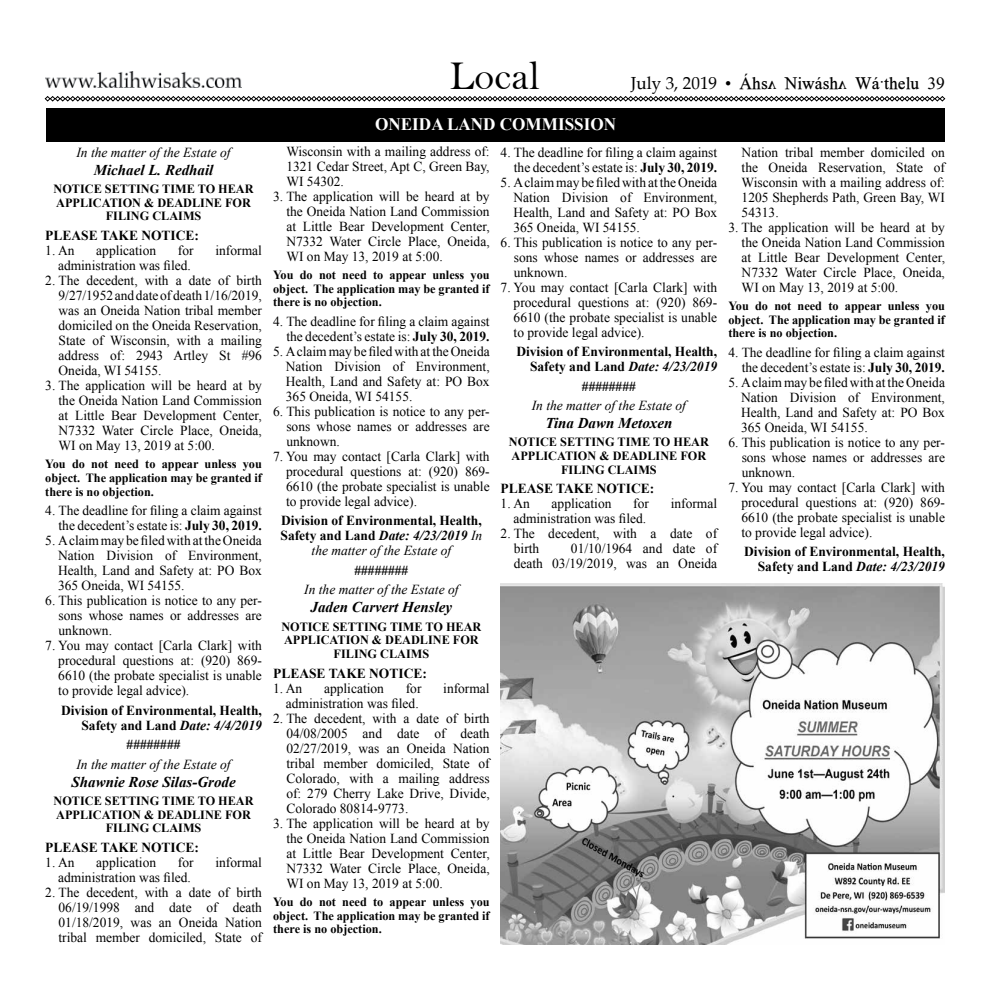
<style>
.page{position:relative;width:990px;height:990px;background:#fff}
.page>*{position:absolute;margin:0;border:0;box-sizing:border-box;transform-origin:0 0}
.t1{font:41.25px "Bell";color:#000}
.t2{font:17.5px "Oneida";color:#000}
.t3{font:700 17.5px "Times New Roman";color:#fff}
.t4{font:italic 700 15px "Times New Roman";color:#000}
.t5{font:13.75px/15px "Times New Roman";color:#000;text-align:justify}
.t6{font:700 13.75px/15px "Times New Roman";color:#000;text-align:right}
.t7{font:italic 13.75px "Times New Roman";color:#000}
.t8{font:700 12.5px/13.8px "Times New Roman";color:#000;text-align:center}
.s1{font-weight:700}
.s2{font-style:italic}
.s3{font-family:"Palatino"}
.s4{font-weight:400;font-style:italic}
</style>
<div class="page">
<img style="left:45px;top:72px;width:197px;height:15px">
<svg style="left:45px;top:96px;width:900px;height:6px"></svg>
<div style="left:46px;top:108px;width:899px;height:33px;background:#000"></div>
<img style="left:501px;top:583px;width:444px;height:362px">
<p class="t7" style="left:77px;top:143px;width:156px">In the matter of the Estate of</p>
<p class="t4" style="left:94px;top:159px;width:121px">Michael L. Redhail</p>
<p class="t8" style="left:54px;top:181px;width:202px">NOTICE SETTING TIME TO HEAR<br>APPLICATION &amp; DEADLINE FOR<br>FILING CLAIMS</p>
<p class="t6" style="left:45px;top:227px;width:155px">PLEASE TAKE NOTICE:</p>
<p class="t5" style="left:45px;top:243px;width:31px">1. An</p>
<p class="t5" style="left:96px;top:243px;width:61px">application</p>
<p class="t5" style="left:178px;top:243px;width:17px">for</p>
<p class="t5" style="left:215px;top:243px;width:48px">informal</p>
<p class="t5" style="left:58px;top:258px;width:134px">administration was filed.</p>
<p class="t5" style="left:59px;top:273px;width:205px;text-indent:-13px">2. The decedent, with a date of birth 9/27/1952 and date of death 1/16/2019, was an Oneida Nation tribal member domiciled on the Oneida Reservation, State of Wisconsin, with a mailing address of: 2943 Artley St #96<br>Oneida, WI 54155.</p>
<p class="t5" style="left:59px;top:378px;width:205px;text-indent:-13px">3. The application will be heard at by the Oneida Nation Land Commission at Little Bear Development Center, N7332 Water Circle Place, Oneida, WI on May 13, 2019 at 5:00.</p>
<p class="t8" style="left:45px;top:457px;width:218px;text-align:justify">You do not need to appear unless you object. The application may be granted if there is no objection.</p>
<p class="t5" style="left:45px;top:503px;width:218px;text-align:right">4. The deadline for filing a claim against the decedent’s estate is: <span class="s1">July 30, 2019.</span></p>
<p class="t5" style="left:58px;top:533px;width:205px;text-indent:-13px">5. A claim may be filed with at the Oneida Nation Division of Environment, Health, Land and Safety at: PO Box 365 Oneida, WI 54155.</p>
<p class="t5" style="left:59px;top:593px;width:205px;text-indent:-13px">6. This publication is notice to any per&shy;sons whose names or addresses are unknown.</p>
<p class="t5" style="left:58px;top:638px;width:205px;text-indent:-13px">7. You may contact [Carla Clark] with procedural questions at: (920) 869- 6610 (the probate specialist is unable to provide legal advice).</p>
<p class="t6" style="left:61px;top:702px;width:202px">Division of Environmental, Health,<br>Safety and Land <span class="s2">Date: 4/4/2019</span></p>
<p class="t6" style="left:127px;top:737px;width:55px">########</p>
<p class="t7" style="left:76px;top:755px;width:156px">In the matter of the Estate of</p>
<p class="t4" style="left:71px;top:771px;width:166px">Shawnie Rose Silas-Grode</p>
<p class="t8" style="left:54px;top:793px;width:202px">NOTICE SETTING TIME TO HEAR<br>APPLICATION &amp; DEADLINE FOR<br>FILING CLAIMS</p>
<p class="t6" style="left:45px;top:839px;width:155px">PLEASE TAKE NOTICE:</p>
<p class="t5" style="left:45px;top:855px;width:31px">1. An</p>
<p class="t5" style="left:96px;top:855px;width:61px">application</p>
<p class="t5" style="left:178px;top:855px;width:17px">for</p>
<p class="t5" style="left:215px;top:855px;width:48px">informal</p>
<p class="t5" style="left:58px;top:870px;width:134px">administration was filed.</p>
<p class="t5" style="left:59px;top:885px;width:205px;text-indent:-13px">2. The decedent, with a date of birth 06/19/1998 and date of death 01/18/2019, was an Oneida Nation tribal member domiciled, State of</p>
<h1 class="t1" style="left:450px;top:52px;width:92px">Local</h1>
<p class="t2" style="left:631px;top:73px;width:316px"><span class="s3">July 3, 2019</span> • Áhs&lt; Niw@sh&lt; W@=thelu 39</p>
<p class="t3" style="left:375px;top:113px;width:243px">ONEIDA LAND COMMISSION</p>
<p class="t5" style="left:501px;top:144px;width:218px;text-align:right">4. The deadline for filing a claim against the decedent’s estate is: <span class="s1">July 30, 2019.</span></p>
<p class="t5" style="left:513px;top:174px;width:205px;text-indent:-13px">5. A claim may be filed with at the Oneida Nation Division of Environment, Health, Land and Safety at: PO Box 365 Oneida, WI 54155.</p>
<p class="t5" style="left:514px;top:234px;width:205px;text-indent:-13px">6. This publication is notice to any per&shy;sons whose names or addresses are unknown.</p>
<p class="t5" style="left:514px;top:279px;width:205px;text-indent:-13px">7. You may contact [Carla Clark] with procedural questions at: (920) 869- 6610 (the probate specialist is unable to provide legal advice).</p>
<p class="t6" style="left:516px;top:344px;width:202px">Division of Environmental, Health,<br>Safety and Land <span class="s2">Date: 4/23/2019</span></p>
<p class="t6" style="left:582px;top:378px;width:55px">########</p>
<p class="t7" style="left:532px;top:396px;width:156px">In the matter of the Estate of</p>
<p class="t4" style="left:545px;top:413px;width:128px">Tina Dawn Metoxen</p>
<p class="t8" style="left:509px;top:435px;width:202px">NOTICE SETTING TIME TO HEAR<br>APPLICATION &amp; DEADLINE FOR<br>FILING CLAIMS</p>
<p class="t6" style="left:501px;top:481px;width:155px">PLEASE TAKE NOTICE:</p>
<p class="t5" style="left:501px;top:496px;width:31px">1. An</p>
<p class="t5" style="left:552px;top:496px;width:61px">application</p>
<p class="t5" style="left:633px;top:496px;width:17px">for</p>
<p class="t5" style="left:671px;top:496px;width:48px">informal</p>
<p class="t5" style="left:513px;top:511px;width:134px">administration was filed.</p>
<p class="t5" style="left:514px;top:526px;width:205px;text-indent:-13px">2. The decedent, with a date of birth</p>
<p class="t5" style="left:286px;top:143px;width:205px">Wisconsin with a mailing address of:<br>1321 Cedar Street, Apt C, Green Bay, WI 54302.</p>
<p class="t5" style="left:286px;top:188px;width:205px;text-indent:-13px">3. The application will be heard at by the Oneida Nation Land Commission at Little Bear Development Center, N7332 Water Circle Place, Oneida, WI on May 13, 2019 at 5:00.</p>
<p class="t8" style="left:273px;top:268px;width:218px;text-align:justify">You do not need to appear unless you object. The application may be granted if there is no objection.</p>
<p class="t5" style="left:273px;top:314px;width:218px;text-align:right">4. The deadline for filing a claim against the decedent’s estate is: <span class="s1">July 30, 2019.</span></p>
<p class="t5" style="left:286px;top:344px;width:205px;text-indent:-13px">5. A claim may be filed with at the Oneida Nation Division of Environment, Health, Land and Safety at: PO Box 365 Oneida, WI 54155.</p>
<p class="t5" style="left:286px;top:404px;width:205px;text-indent:-13px">6. This publication is notice to any per&shy;sons whose names or addresses are unknown.</p>
<p class="t5" style="left:286px;top:449px;width:205px;text-indent:-13px">7. You may contact [Carla Clark] with procedural questions at: (920) 869- 6610 (the probate specialist is unable to provide legal advice).</p>
<p class="t6" style="left:281px;top:513px;width:203px;text-align:center">Division of Environmental, Health,<br>Safety and Land <span class="s2">Date: 4/23/2019</span> <span class="s4">In the matter of the Estate of</span></p>
<p class="t6" style="left:354px;top:562px;width:55px">########</p>
<p class="t7" style="left:304px;top:580px;width:156px">In the matter of the Estate of</p>
<p class="t4" style="left:311px;top:597px;width:143px">Jaden Carvert Hensley</p>
<p class="t8" style="left:281px;top:619px;width:202px">NOTICE SETTING TIME TO HEAR<br>APPLICATION &amp; DEADLINE FOR<br>FILING CLAIMS</p>
<p class="t6" style="left:273px;top:665px;width:155px">PLEASE TAKE NOTICE:</p>
<p class="t5" style="left:273px;top:680px;width:31px">1. An</p>
<p class="t5" style="left:324px;top:680px;width:61px">application</p>
<p class="t5" style="left:406px;top:680px;width:17px">for</p>
<p class="t5" style="left:443px;top:680px;width:48px">informal</p>
<p class="t5" style="left:286px;top:695px;width:134px">administration was filed.</p>
<p class="t5" style="left:286px;top:710px;width:205px;text-indent:-13px">2. The decedent, with a date of birth 04/08/2005 and date of death 02/27/2019, was an Oneida Nation tribal member domiciled, State of Colorado, with a mailing address of: 279 Cherry Lake Drive, Divide, Colorado 80814-9773.</p>
<p class="t5" style="left:286px;top:815px;width:205px;text-indent:-13px">3. The application will be heard at by the Oneida Nation Land Commission at Little Bear Development Center, N7332 Water Circle Place, Oneida, WI on May 13, 2019 at 5:00.</p>
<p class="t8" style="left:273px;top:895px;width:218px;text-align:justify">You do not need to appear unless you object. The application may be granted if there is no objection.</p>
<p class="t5" style="left:514px;top:541px;width:205px;text-align:right">01/10/1964 and date of<br>death 03/19/2019, was an Oneida</p>
<p class="t5" style="left:742px;top:144px;width:205px">Nation tribal member domiciled on the Oneida Reservation, State of Wisconsin with a mailing address of:<br>1205 Shepherds Path, Green Bay, WI 54313.</p>
<p class="t5" style="left:742px;top:219px;width:205px;text-indent:-13px">3. The application will be heard at by the Oneida Nation Land Commission at Little Bear Development Center, N7332 Water Circle Place, Oneida, WI on May 13, 2019 at 5:00.</p>
<p class="t8" style="left:728px;top:298px;width:218px;text-align:justify">You do not need to appear unless you object. The application may be granted if there is no objection.</p>
<p class="t5" style="left:728px;top:344px;width:218px;text-align:right">4. The deadline for filing a claim against the decedent’s estate is: <span class="s1">July 30, 2019.</span></p>
<p class="t5" style="left:741px;top:374px;width:205px;text-indent:-13px">5. A claim may be filed with at the Oneida Nation Division of Environment, Health, Land and Safety at: PO Box 365 Oneida, WI 54155.</p>
<p class="t5" style="left:742px;top:434px;width:205px;text-indent:-13px">6. This publication is notice to any per&shy;sons whose names or addresses are unknown.</p>
<p class="t5" style="left:741px;top:479px;width:205px;text-indent:-13px">7. You may contact [Carla Clark] with procedural questions at: (920) 869- 6610 (the probate specialist is unable to provide legal advice).</p>
<p class="t6" style="left:744px;top:544px;width:202px">Division of Environmental, Health,<br>Safety and Land <span class="s2">Date: 4/23/2019</span></p>
</div>
